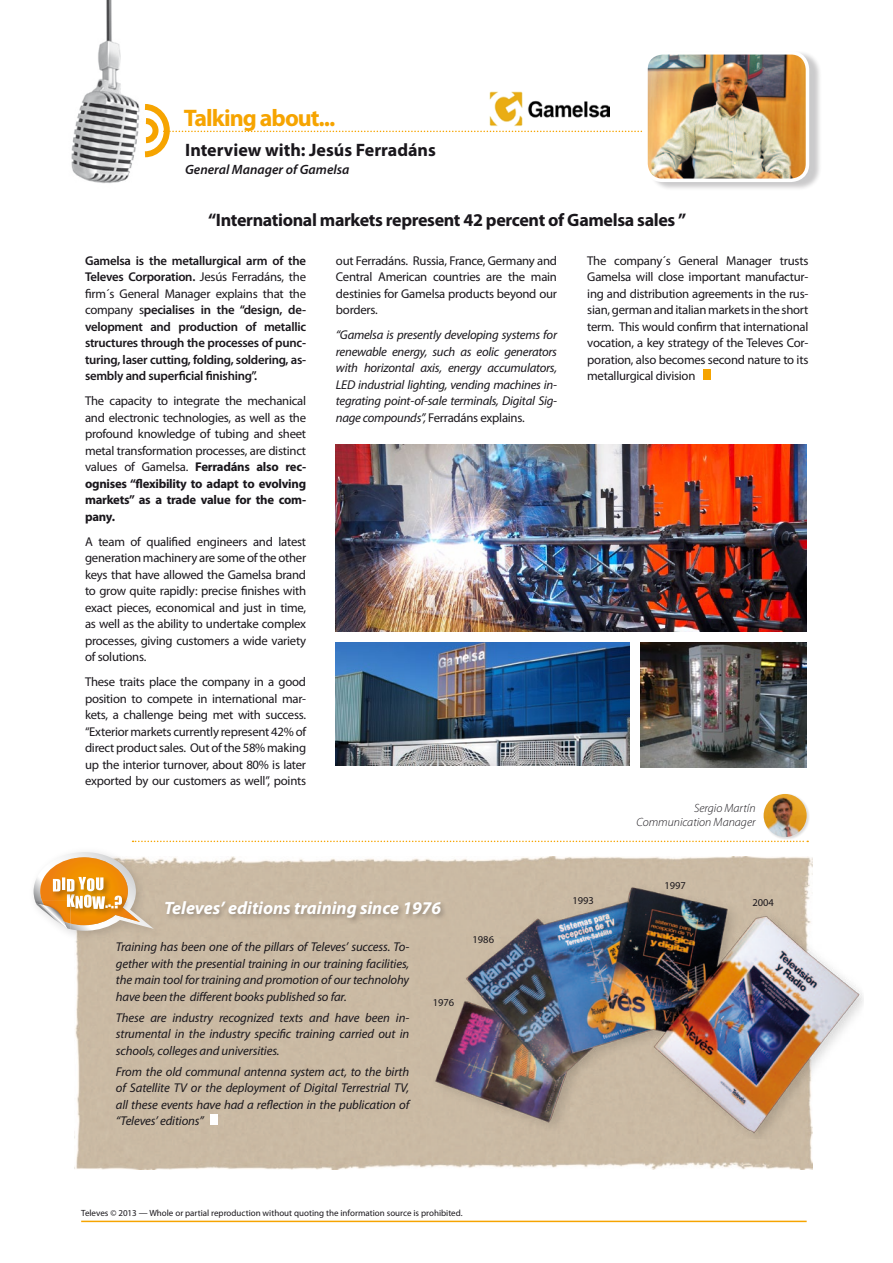
<style>
.page{position:relative;width:893px;height:1263px;background:#fff}
.page>*{position:absolute;margin:0;border:0;box-sizing:border-box;transform-origin:0 0}
.t1{font:700 24px "Myriad Pro";letter-spacing:-.04em;color:#f6a400}
.t2{font:700 18px "Myriad Pro";letter-spacing:-.02em;color:#1a171c}
.t3{font:italic 700 18px "Myriad Pro";color:#fff}
.t4{font:700 18px "Myriad Pro";color:#1a171c}
.t5{font:italic 600 13.5px "Myriad Pro";color:#1a171c}
.t6{font:12.75px/16.5px "Myriad Pro";letter-spacing:-.02em;color:#1a171c;text-align:justify}
.t7{font:italic 12.75px/16.5px "Myriad Pro";letter-spacing:-.01em;color:#1a171c;text-align:justify}
.t8{font:600 12.75px/16.5px "Myriad Pro";letter-spacing:-.02em;color:#1a171c;text-align:justify}
.t9{font:italic 300 12px/14.4px "Myriad Pro";color:#1a171c;text-align:right}
.t10{font:10.5px "Myriad Pro";color:#1a171c}
.t11{font:9px "Myriad Pro";color:#1a171c}
.s1{font-weight:400}
.s2{font-weight:700}
.s3{font-style:normal}
</style>
<div class="page">
<div style="left:75px;top:857px;width:737px;height:312px;background:#cabaa4"></div>
<img style="left:430px;top:881px;width:433px;height:257px">
<div style="left:703px;top:370px;width:7px;height:10px;background:#f6a400"></div>
<div style="left:210px;top:1114px;width:8px;height:11px;background:#fff"></div>
<div style="left:163px;top:899px;width:284px;height:25px;background:#1a171c;opacity:.3"></div>
<hr style="left:81px;top:1220px;width:726px;height:2px;background:#f6a400">
<div style="left:763px;top:793px;width:47px;height:47px;background:#1a171c;opacity:.15"></div>
<img style="left:764px;top:794px;width:43px;height:43px;border-radius:22px">
<img style="left:71px;top:0;width:68px;height:183px">
<svg style="left:139px;top:104px;width:504px;height:54px"></svg>
<svg style="left:133px;top:841px;width:675px;height:1px"></svg>
<img style="left:336px;top:642px;width:293px;height:123px">
<img style="left:336px;top:444px;width:471px;height:187px">
<img style="left:488px;top:91px;width:121px;height:36px">
<img style="left:640px;top:642px;width:167px;height:125px">
<div style="left:28px;top:846px;width:136px;height:97px;background:#1a171c;opacity:.15"></div>
<svg style="left:34px;top:852px;width:120px;height:79px"></svg>
<div style="left:648px;top:51px;width:174px;height:140px;background:#1a171c;opacity:.23"></div>
<img style="left:648px;top:53px;width:159px;height:127px">
<div style="left:644px;top:51px;width:165px;height:131px;border:4px solid #fff;border-radius:17px"></div>
<h1 class="t1" style="left:184px;top:102px;width:153px">Talking about...</h1>
<h2 class="t4" style="left:185px;top:138px;width:252px">Interview with: Jesús Ferradáns</h2>
<p class="t5" style="left:185px;top:161px;width:166px">General Manager of Gamelsa</p>
<h2 class="t2" style="left:208px;top:208px;width:480px">“International markets represent 42 percent of Gamelsa sales ”</h2>
<p class="t8" style="left:85px;top:252px;width:223px">Gamelsa is the metallurgical arm of the Televes Corporation. <span class="s1">Jesús Ferradáns, the firm´s General Manager explains that the company s</span>pecialises in the “design, de&shy;velopment and production of metallic structures through the processes of punc&shy;turing, laser cutting, folding, soldering, as&shy;sembly and superficial finishing”.</p>
<p class="t6" style="left:85px;top:392px;width:223px">The capacity to integrate the mechanical and electronic technologies, as well as the profound knowledge of tubing and sheet metal transformation processes, are distinct values of Gamelsa. <span class="s2">Ferradáns also rec&shy;ognises “flexibility to adapt to evolving markets” as a trade value for the com&shy;pany.</span></p>
<p class="t6" style="left:85px;top:533px;width:223px">A team of qualified engineers and latest generation machinery are some of the other keys that have allowed the Gamelsa brand to grow quite rapidly: precise finishes with exact pieces, economical and just in time, as well as the ability to undertake complex processes, giving customers a wide variety of solutions.</p>
<p class="t6" style="left:85px;top:673px;width:223px">These traits place the company in a good position to compete in international mar&shy;kets, a challenge being met with success. “Exterior markets currently represent 42% of direct product sales. Out of the 58% making up the interior turnover, about 80% is later exported by our customers as well”, points</p>
<p class="t6" style="left:336px;top:252px;width:223px">out Ferradáns. Russia, France, Germany and Central American countries are the main destinies for Gamelsa products beyond our borders.</p>
<p class="t7" style="left:336px;top:326px;width:223px">“Gamelsa is presently developing systems for renewable energy, such as eolic generators with horizontal axis, energy accumulators, LED industrial lighting, vending machines in&shy;tegrating point-of-sale terminals, Digital Sig&shy;nage compounds”, <span class="s3">Ferradáns explains.</span></p>
<p class="t6" style="left:587px;top:252px;width:223px">The company´s General Manager trusts Gamelsa will close important manufactur&shy;ing and distribution agreements in the rus&shy;sian, german and italian markets in the short term. This would confirm that international vocation, a key strategy of the Televes Cor&shy;poration, also becomes second nature to its metallurgical division</p>
<p class="t9" style="left:636px;top:800px;width:121px">Sergio Martín<br>Communication Manager</p>
<h2 class="t3" style="left:164px;top:896px;width:279px">Televes’ editions training since 1976</h2>
<p class="t7" style="left:116px;top:939px;width:295px">Training has been one of the pillars of Televes’ success. To&shy;gether with the presential training in our training facilities, the main tool for training and promotion of our technolohy have been the different books published so far.</p>
<p class="t7" style="left:116px;top:1009px;width:295px">These are industry recognized texts and have been in&shy;strumental in the industry specific training carried out in schools, colleges and universities.</p>
<p class="t7" style="left:116px;top:1063px;width:295px">From the old communal antenna system act, to the birth of Satellite TV or the deployment of Digital Terrestrial TV, all these events have had a reflection in the publication of “Televes’ editions”</p>
<p class="t10" style="left:433px;top:996px;width:23px">1976</p>
<p class="t10" style="left:472px;top:933px;width:23px">1986</p>
<p class="t10" style="left:572px;top:894px;width:23px">1993</p>
<p class="t10" style="left:664px;top:879px;width:23px">1997</p>
<p class="t10" style="left:752px;top:896px;width:23px">2004</p>
<p class="t11" style="left:81px;top:1207px;width:383px">Televes © 2013 — Whole or partial reproduction without quoting the information source is prohibited.</p>
</div>
